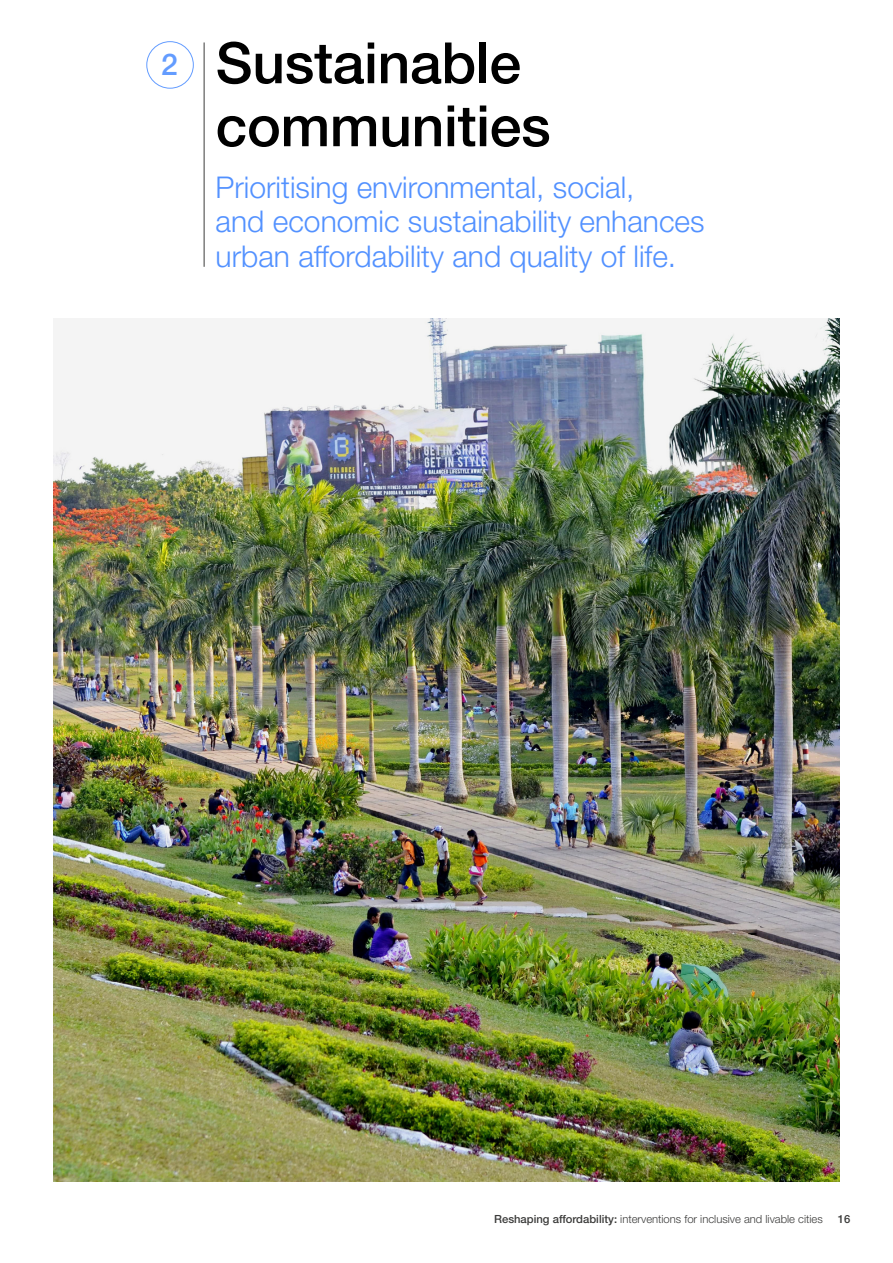
<style>
.page{position:relative;width:893px;height:1263px;background:#fff}
.page>*{position:absolute;margin:0;border:0;box-sizing:border-box;transform-origin:0 0}
.t1{font:500 57px/63px "Helvetica Neue LT Pro";letter-spacing:-.005em;color:#000}
.t2{font:300 30px/34.5px "Helvetica Neue LT Pro";color:#5291ff}
.t3{font:500 30px "Helvetica Neue LT Pro";color:#639cff}
.t4{font:300 11.25px "Helvetica Neue LT Pro";color:#3c3c3b}
.t5{font:500 11.25px "Helvetica Neue LT Pro";color:#3c3c3b}
.s1{font-weight:500}
</style>
<div class="page">
<img style="left:53px;top:319px;width:787px;height:862px">
<div style="left:147px;top:41px;width:47px;height:47px;border:1px solid #639cff;border-radius:50%"></div>
<hr style="left:204px;top:42px;width:1px;height:225px;background:#3c3c3b">
<p class="t3" style="left:161px;top:46px;width:18px">2</p>
<h1 class="t1" style="left:216px;top:31px;width:336px">Sustainable communities</h1>
<p class="t2" style="left:216px;top:169px;width:490px">Prioritising environmental, social,<br>and economic sustainability enhances urban affordability and quality of life.</p>
<p class="t4" style="left:494px;top:1212px;width:330px"><span class="s1">Reshaping affordability:</span> interventions for inclusive and livable cities</p>
<p class="t5" style="left:838px;top:1212px;width:14px">16</p>
</div>
